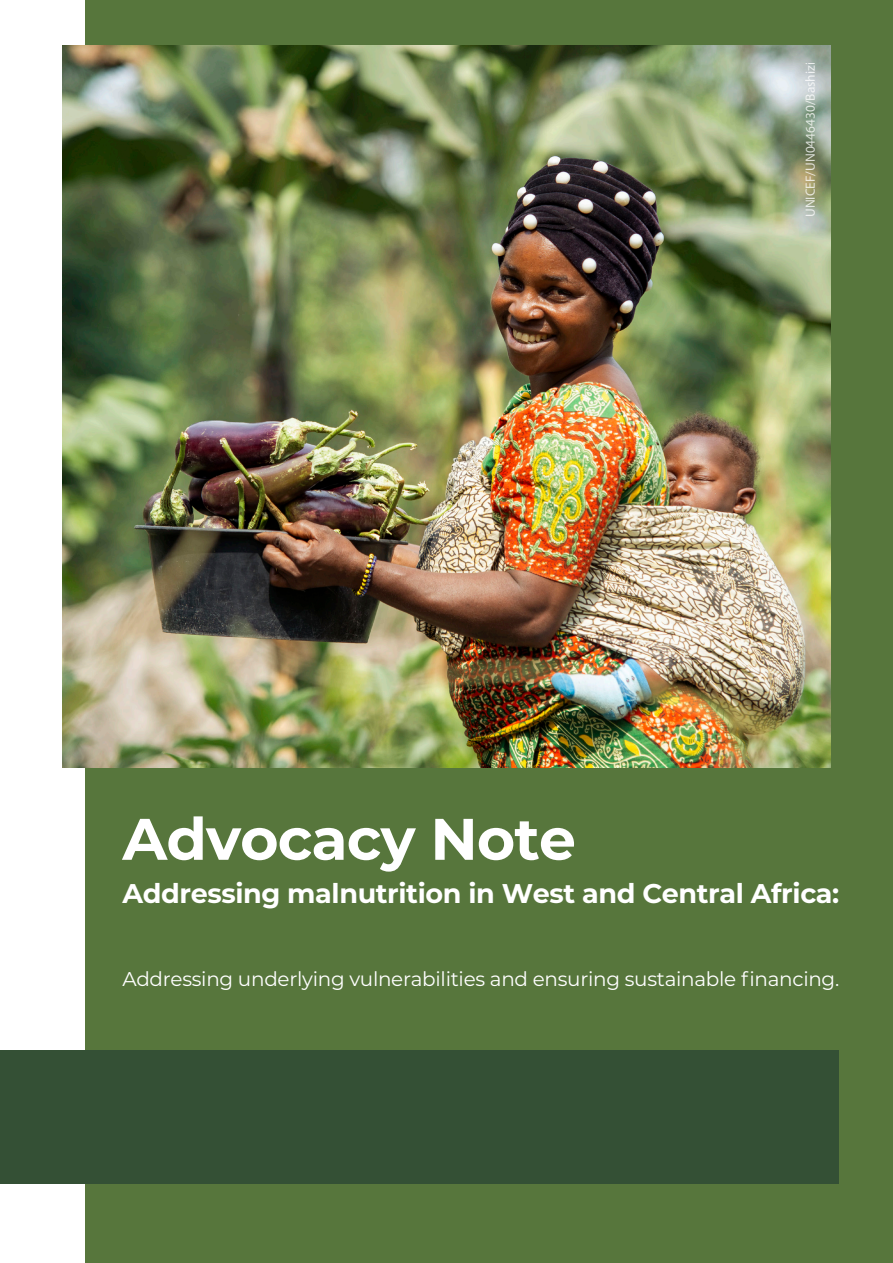
<style>
.page{position:relative;width:893px;height:1263px;background:#fff}
.page>*{position:absolute;margin:0;border:0;box-sizing:border-box;transform-origin:0 0}
.t1{font:700 58.5px "Montserrat";letter-spacing:-.015em;color:#fff}
.t2{font:700 27px "Montserrat";letter-spacing:-.015em;color:#fff}
.t3{font:19.95px "Montserrat";letter-spacing:-.015em;color:#fff}
.t4{font:13.35px "Myriad Pro";color:#fff}
</style>
<div class="page">
<div style="left:85px;top:0;width:808px;height:1263px;background:#57763c"></div>
<div style="left:0;top:1050px;width:839px;height:133px;background:#345035"></div>
<img style="left:62px;top:45px;width:769px;height:723px">
<p class="t4" style="left:802px;top:217px;width:156px;rotate:-90deg">UNICEF/UN0446430/Bashizi</p>
<h1 class="t1" style="left:122px;top:797px;width:455px">Advocacy Note</h1>
<h2 class="t2" style="left:122px;top:874px;width:718px">Addressing malnutrition in West and Central Africa:</h2>
<p class="t3" style="left:122px;top:965px;width:718px">Addressing underlying vulnerabilities and ensuring sustainable financing.</p>
</div>
